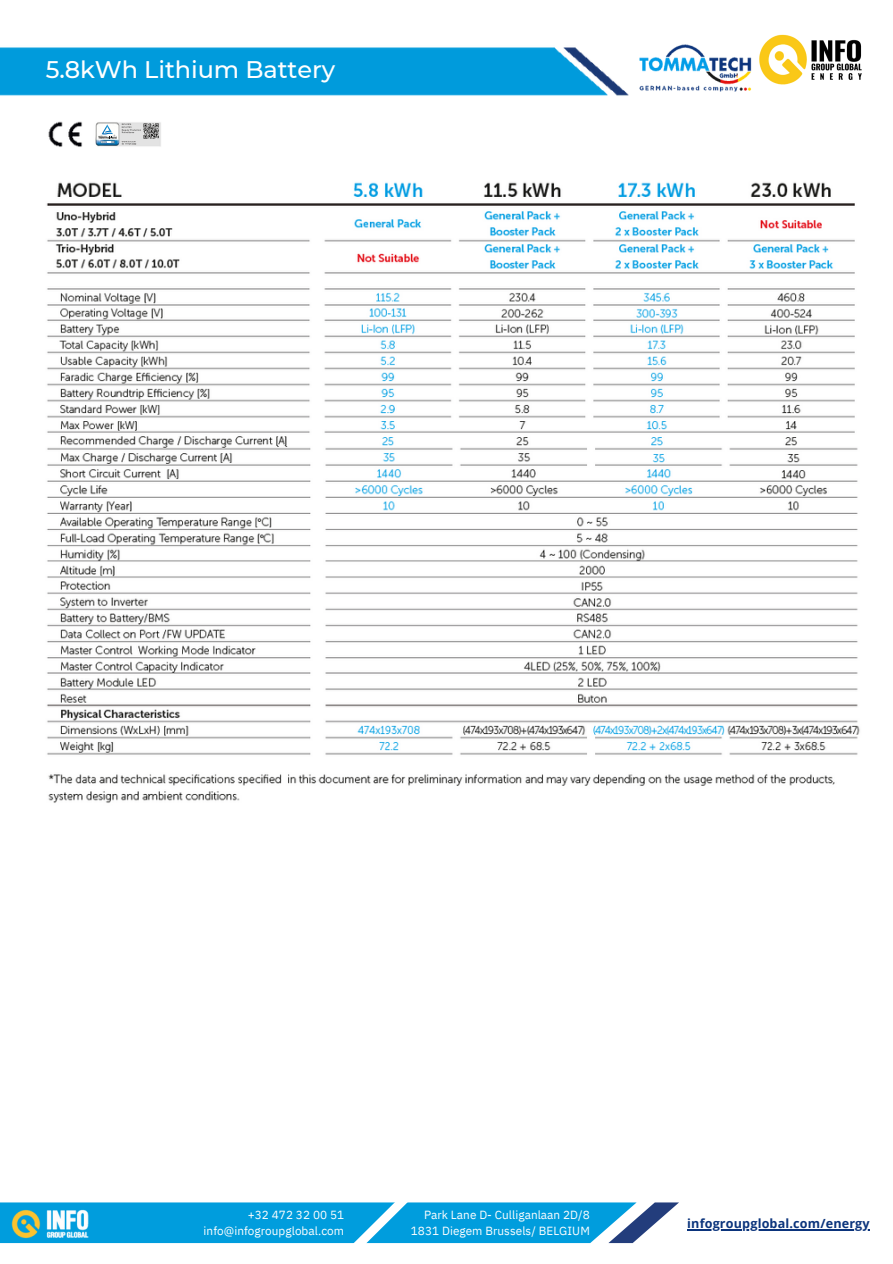
<style>
.page{position:relative;width:893px;height:1264px;background:#fff}
.page>*{position:absolute;margin:0;border:0;box-sizing:border-box;transform-origin:0 0}
.t1{font:500 24px "Montserrat";letter-spacing:-.005em;color:#fff}
.t2{font:700 12.6px "Open Sans";letter-spacing:.01em;color:#0b347c}
.t3{font:11.7px/15.8px "IBM Plex Sans";letter-spacing:.005em;color:#fff;text-align:right}
</style>
<div class="page">
<img style="left:48px;top:121px;width:113px;height:26px">
<svg style="left:96px;top:122px;width:63px;height:24px;background:#bbc3c8"></svg>
<img style="left:0;top:47px;width:629px;height:49px">
<img style="left:46px;top:182px;width:809px;height:264px">
<img style="left:47px;top:446px;width:813px;height:309px">
<img style="left:48px;top:774px;width:787px;height:29px">
<img style="left:639px;top:44px;width:113px;height:48px">
<hr style="left:687px;top:1229px;width:182px;height:1px;background:#0b347c">
<img style="left:759px;top:34px;width:103px;height:51px">
<svg style="left:0;top:1202px;width:679px;height:42px;background:#22a5da"></svg>
<h1 class="t1" style="left:46px;top:55px;width:291px">5.8kWh Lithi um Battery</h1>
<p class="t3" style="left:248px;top:1206px;width:98px">+32 472 32 00 51</p>
<p class="t3" style="left:204px;top:1222px;width:142px">info@infogroupglobal.com</p>
<p class="t3" style="left:411px;top:1206px;width:180px">Park Lane D- Culliganlaan 2D/8<br>1831 Diegem Brussels/ BELGIUM</p>
<p class="t2" style="left:687px;top:1214px;width:184px">infogroupglobal.com/energy</p>
</div>
